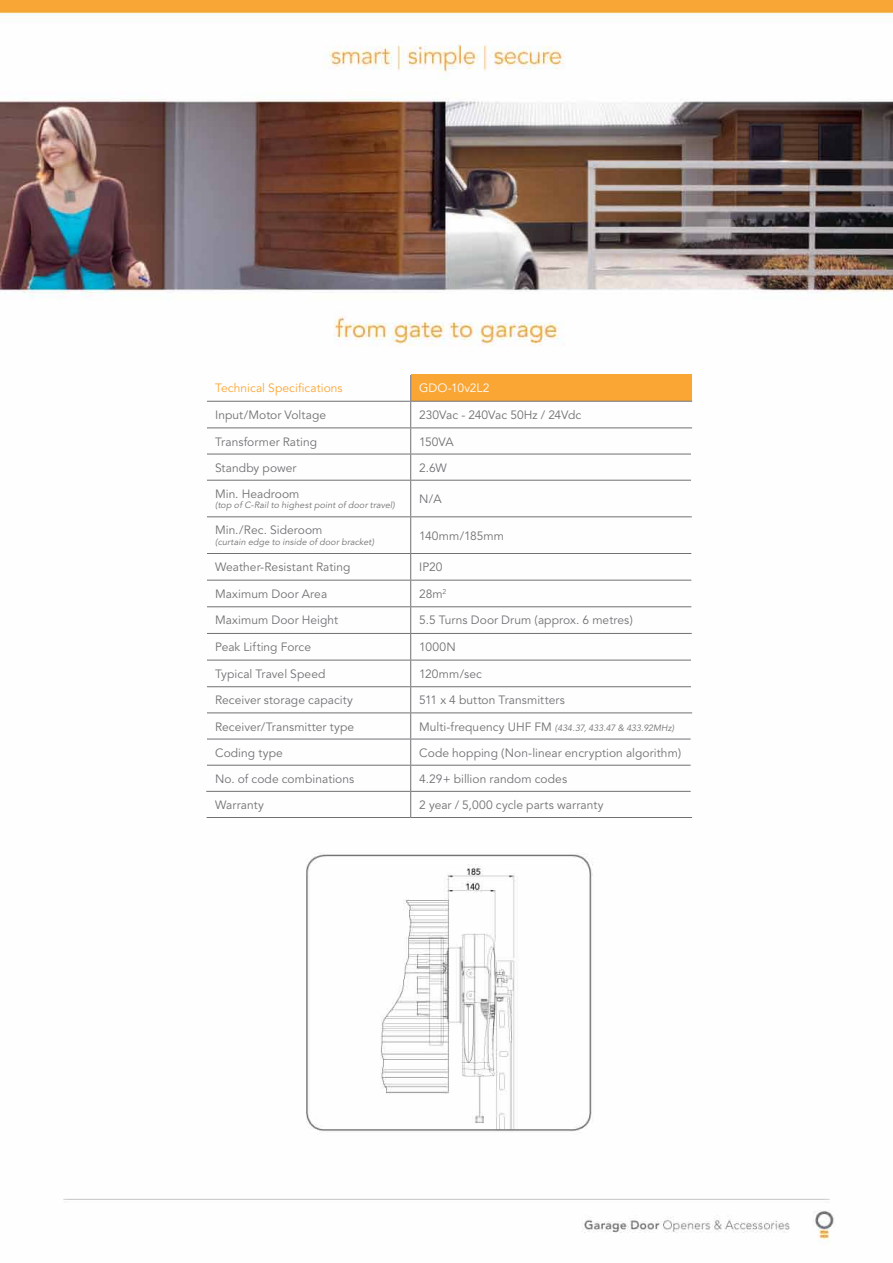
<style>
.page{position:relative;width:893px;height:1263px;background:#fff}
.page>*{position:absolute;margin:0;border:0;box-sizing:border-box;transform-origin:0 0}
.t1{font:12px "Avenir";letter-spacing:.005em;color:#717073}
.t2{font:12px "Avenir";letter-spacing:.005em;color:#faa634}
.t3{font:12px "Avenir";color:#fff}
.t4{font:italic 9px "Avenir";letter-spacing:.01em;color:#717073}
.t5{font:italic 9px "Avenir";letter-spacing:-.01em;color:#717073}
.s1{font-style:normal;font-size:12px}
</style>
<div class="page">
<img style="left:0;top:0;width:893px;height:1244px">
<div style="left:411px;top:375px;width:280px;height:26px;background:#faa634"></div>
<hr style="left:207px;top:401px;width:204px;height:1px;background:#717073">
<hr style="left:411px;top:401px;width:281px;height:1px;background:#717073">
<hr style="left:207px;top:427px;width:204px;height:1px;background:#717073">
<hr style="left:207px;top:454px;width:204px;height:1px;background:#717073">
<hr style="left:411px;top:427px;width:281px;height:1px;background:#717073">
<svg style="left:410px;top:375px;width:1px;height:105px"></svg>
<hr style="left:411px;top:454px;width:280px;height:1px;background:#717073">
<hr style="left:207px;top:480px;width:204px;height:1px;background:#717073">
<hr style="left:410px;top:481px;width:1px;height:35px;background:#717073">
<hr style="left:411px;top:480px;width:280px;height:1px;background:#717073">
<hr style="left:207px;top:516px;width:204px;height:1px;background:#717073">
<hr style="left:411px;top:516px;width:281px;height:1px;background:#717073">
<hr style="left:410px;top:517px;width:1px;height:36px;background:#717073">
<hr style="left:207px;top:553px;width:204px;height:1px;background:#717073">
<hr style="left:207px;top:580px;width:204px;height:1px;background:#717073">
<hr style="left:207px;top:606px;width:204px;height:1px;background:#717073">
<hr style="left:411px;top:553px;width:280px;height:1px;background:#717073">
<hr style="left:411px;top:580px;width:280px;height:1px;background:#717073">
<hr style="left:411px;top:606px;width:280px;height:1px;background:#717073">
<hr style="left:207px;top:633px;width:204px;height:1px;background:#717073">
<hr style="left:411px;top:633px;width:281px;height:1px;background:#717073">
<hr style="left:207px;top:660px;width:204px;height:1px;background:#717073">
<hr style="left:411px;top:660px;width:280px;height:1px;background:#717073">
<hr style="left:207px;top:686px;width:204px;height:1px;background:#717073">
<hr style="left:411px;top:686px;width:280px;height:1px;background:#717073">
<hr style="left:207px;top:712px;width:204px;height:1px;background:#717073">
<hr style="left:207px;top:739px;width:204px;height:1px;background:#717073">
<hr style="left:411px;top:712px;width:281px;height:1px;background:#717073">
<hr style="left:411px;top:739px;width:280px;height:1px;background:#717073">
<hr style="left:207px;top:765px;width:204px;height:1px;background:#717073">
<hr style="left:411px;top:765px;width:280px;height:1px;background:#717073">
<hr style="left:206px;top:791px;width:205px;height:1px;background:#717073">
<svg style="left:410px;top:554px;width:1px;height:263px"></svg>
<hr style="left:411px;top:791px;width:280px;height:1px;background:#717073">
<hr style="left:207px;top:817px;width:204px;height:1px;background:#717073">
<hr style="left:411px;top:817px;width:281px;height:1px;background:#717073">
<p class="t2" style="left:215px;top:381px;width:129px">Technical Specifications</p>
<p class="t3" style="left:419px;top:381px;width:72px">GDO-10v2L2</p>
<p class="t1" style="left:215px;top:408px;width:112px">Input/Motor Voltage</p>
<p class="t1" style="left:419px;top:408px;width:164px">230Vac - 240Vac 50Hz / 24Vdc</p>
<p class="t1" style="left:215px;top:434px;width:104px">Transformer Rating</p>
<p class="t1" style="left:419px;top:434px;width:36px">150VA</p>
<p class="t1" style="left:215px;top:461px;width:83px">Standby power</p>
<p class="t1" style="left:419px;top:461px;width:29px">2.6W</p>
<p class="t1" style="left:215px;top:487px;width:86px">Min. Headroom</p>
<p class="t4" style="left:215px;top:500px;width:181px">(top of C-Rail to highest point of door travel)</p>
<p class="t1" style="left:419px;top:492px;width:24px">N/A</p>
<p class="t1" style="left:215px;top:523px;width:109px">Min./Rec. Sideroom</p>
<p class="t4" style="left:215px;top:537px;width:161px">(curtain edge to inside of door bracket)</p>
<p class="t1" style="left:419px;top:529px;width:86px">140mm/185mm</p>
<p class="t1" style="left:215px;top:560px;width:137px">Weather-Resistant Rating</p>
<p class="t1" style="left:419px;top:560px;width:25px">IP20</p>
<p class="t1" style="left:215px;top:587px;width:114px">Maximum Door Area</p>
<p class="t1" style="left:419px;top:587px;width:29px">28m<sup>2</sup></p>
<p class="t1" style="left:215px;top:613px;width:125px">Maximum Door Height</p>
<p class="t1" style="left:419px;top:613px;width:215px">5.5 Turns Door Drum (approx. 6 metres)</p>
<p class="t1" style="left:215px;top:640px;width:97px">Peak Lifting Force</p>
<p class="t1" style="left:419px;top:640px;width:38px">1000N</p>
<p class="t1" style="left:215px;top:667px;width:112px">Typical Travel Speed</p>
<p class="t1" style="left:419px;top:667px;width:64px">120mm/sec</p>
<p class="t1" style="left:215px;top:693px;width:139px">Receiver storage capacity</p>
<p class="t1" style="left:419px;top:693px;width:147px">511 x 4 button Transmitters</p>
<p class="t1" style="left:215px;top:719px;width:141px">Receiver/Transmitter type</p>
<p class="t5" style="left:419px;top:722px;width:256px"><span class="s1">Multi-frequency UHF FM</span> (434.37, 433.47 &amp; 433.92MHz)</p>
<p class="t1" style="left:215px;top:746px;width:69px">Coding type</p>
<p class="t1" style="left:419px;top:746px;width:264px">Code hopping (Non-linear encryption algorithm)</p>
<p class="t1" style="left:215px;top:772px;width:141px">No. of code combinations</p>
<p class="t1" style="left:419px;top:772px;width:149px">4.29+ billion random codes</p>
<p class="t1" style="left:215px;top:798px;width:50px">Warranty</p>
<p class="t1" style="left:419px;top:798px;width:186px">2 year / 5,000 cycle parts warranty</p>
</div>
